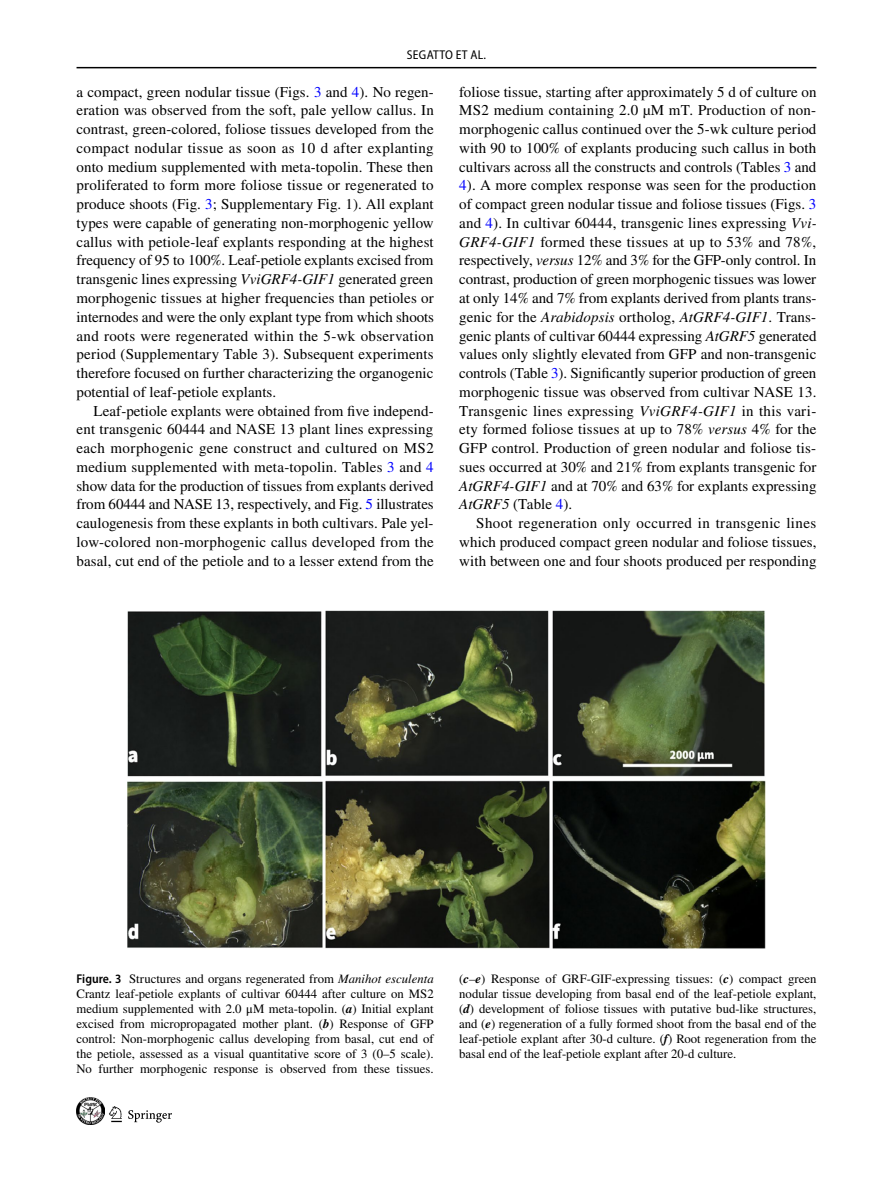
<style>
.page{position:relative;width:893px;height:1187px;background:#fff}
.page>*{position:absolute;margin:0;border:0;box-sizing:border-box;transform-origin:0 0}
.t1{font:15px/18.8px "STIX";letter-spacing:.005em;color:#000;text-align:justify}
.t2{font:12.75px/15px "STIX";color:#000;text-align:justify}
.t3{font:semi-condensed 12.75px "Myriad Pro";color:#000}
.s1{color:#00f}
.s2{font-style:italic}
.s3{font-family:"Myriad Pro";font-weight:600;font-stretch:semi-condensed}
.s4{font-weight:700;font-style:italic}
</style>
<div class="page">
<hr style="left:77px;top:67px;width:739px;height:1px;background:#000">
<svg style="left:109px;top:1106px;width:13px;height:15px"></svg>
<svg style="left:128px;top:1110px;width:44px;height:12px"></svg>
<img style="left:77px;top:1097px;width:27px;height:27px">
<img style="left:128px;top:610px;width:637px;height:338px">
<p class="t3" style="left:407px;top:48px;width:81px">SEGATTO ET AL.</p>
<p class="t1" style="left:77px;top:83px;width:359px">a compact, green nodular tissue (Figs. <span class="s1">3</span> and <span class="s1">4</span>). No regen&shy;eration was observed from the soft, pale yellow callus. In contrast, green-colored, foliose tissues developed from the compact nodular tissue as soon as 10 d after explanting onto medium supplemented with meta-topolin. These then proliferated to form more foliose tissue or regenerated to produce shoots (Fig. <span class="s1">3</span>; Supplementary Fig. 1). All explant types were capable of generating non-morphogenic yellow callus with petiole-leaf explants responding at the highest frequency of 95 to 100%. Leaf-petiole explants excised from transgenic lines expressing <span class="s2">VviGRF4-GIF1</span> generated green morphogenic tissues at higher frequencies than petioles or internodes and were the only explant type from which shoots and roots were regenerated within the 5-wk observation period (Supplementary Table 3). Subsequent experiments therefore focused on further characterizing the organogenic potential of leaf-petiole explants.</p>
<p class="t1" style="left:77px;top:402px;width:359px;text-indent:17px">Leaf-petiole explants were obtained from five independ&shy;ent transgenic 60444 and NASE 13 plant lines expressing each morphogenic gene construct and cultured on MS2 medium supplemented with meta-topolin. Tables <span class="s1">3</span> and <span class="s1">4 </span>show data for the production of tissues from explants derived from 60444 and NASE 13, respectively, and Fig. <span class="s1">5</span> illustrates caulogenesis from these explants in both cultivars. Pale yel&shy;low-colored non-morphogenic callus developed from the basal, cut end of the petiole and to a lesser extend from the</p>
<p class="t1" style="left:459px;top:83px;width:359px">foliose tissue, starting after approximately 5 d of culture on MS2 medium containing 2.0 µM mT. Production of non&shy;morphogenic callus continued over the 5-wk culture period with 90 to 100% of explants producing such callus in both cultivars across all the constructs and controls (Tables <span class="s1">3</span> and <span class="s1">4</span>). A more complex response was seen for the production of compact green nodular tissue and foliose tissues (Figs. <span class="s1">3 </span>and <span class="s1">4</span>). In cultivar 60444, transgenic lines expressing <span class="s2">Vvi-GRF4-GIF1</span> formed these tissues at up to 53% and 78%, respectively, <span class="s2">versus</span> 12% and 3% for the GFP-only control. In contrast, production of green morphogenic tissues was lower at only 14% and 7% from explants derived from plants trans&shy;genic for the <span class="s2">Arabidopsis</span> ortholog, <span class="s2">AtGRF4-GIF1</span>. Trans&shy;genic plants of cultivar 60444 expressing <span class="s2">AtGRF5</span> generated values only slightly elevated from GFP and non-transgenic controls (Table <span class="s1">3</span>). Significantly superior production of green morphogenic tissue was observed from cultivar NASE 13.<br>Transgenic lines expressing <span class="s2">VviGRF4-GIF1</span> in this vari&shy;ety formed foliose tissues at up to 78% <span class="s2">versus</span> 4% for the GFP control. Production of green nodular and foliose tis&shy;sues occurred at 30% and 21% from explants transgenic for <span class="s2">AtGRF4-GIF1</span> and at 70% and 63% for explants expressing <span class="s2">AtGRF5</span> (Table <span class="s1">4</span>).</p>
<p class="t1" style="left:459px;top:514px;width:359px;text-indent:17px">Shoot regeneration only occurred in transgenic lines which produced compact green nodular and foliose tissues, with between one and four shoots produced per responding</p>
<p class="t2" style="left:77px;top:972px;width:359px"><span class="s3">Figure. 3</span> Structures and organs regenerated from <span class="s2">Manihot esculenta </span>Crantz leaf-petiole explants of cultivar 60444 after culture on MS2 medium supplemented with 2.0 μM meta-topolin. (<span class="s4">a</span>) Initial explant excised from micropropagated mother plant. (<span class="s4">b</span>) Response of GFP control: Non-morphogenic callus developing from basal, cut end of the petiole, assessed as a visual quantitative score of 3 (0–5 scale).<br>No further morphogenic response is observed from these tissues.</p>
<p class="t2" style="left:459px;top:972px;width:359px">(<span class="s4">c</span><span class="s2">–</span><span class="s4">e</span>) Response of GRF-GIF-expressing tissues: (<span class="s4">c</span>) compact green nodular tissue developing from basal end of the leaf-petiole explant, (<span class="s4">d</span>) development of foliose tissues with putative bud-like structures, and (<span class="s4">e</span>) regeneration of a fully formed shoot from the basal end of the leaf-petiole explant after 30-d culture. (<span class="s4">f</span>) Root regeneration from the basal end of the leaf-petiole explant after 20-d culture.</p>
</div>
